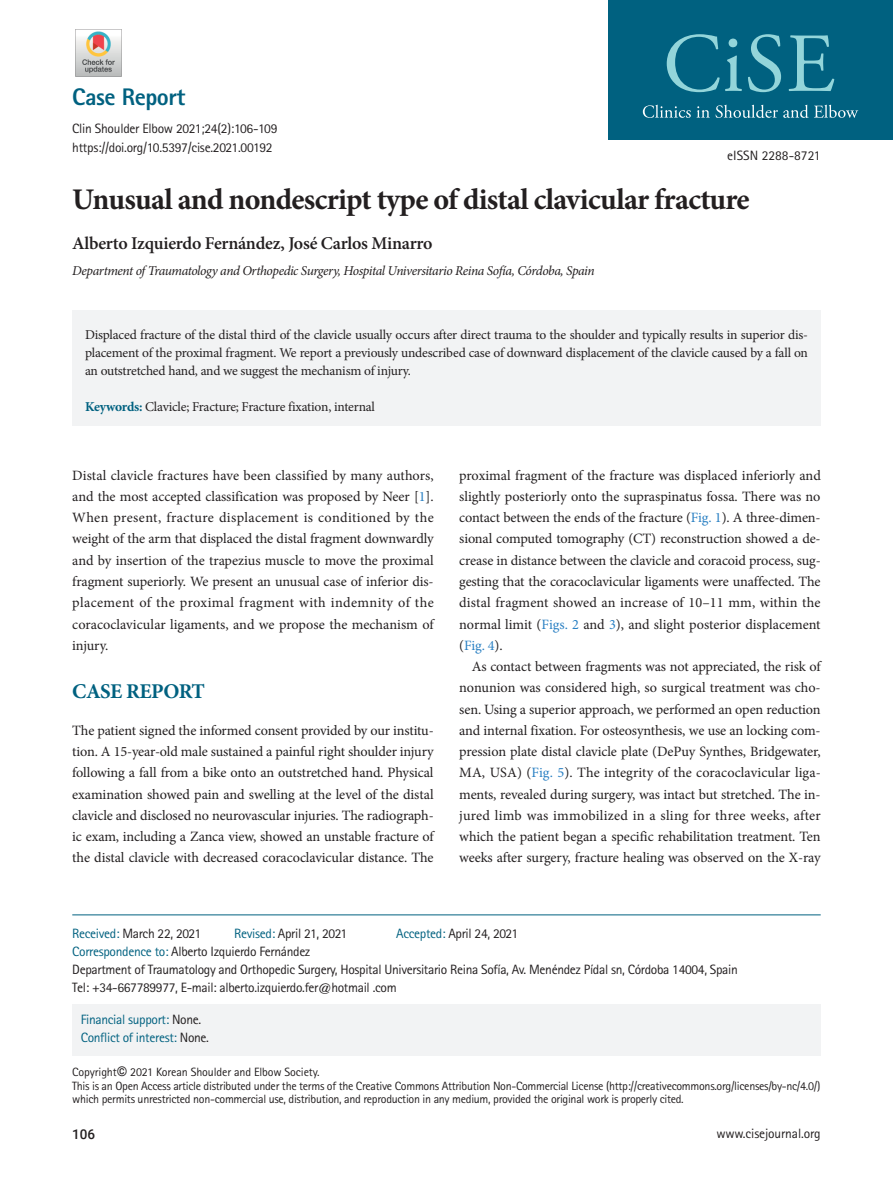
<style>
.page{position:relative;width:893px;height:1191px;background:#fff}
.page>*{position:absolute;margin:0;border:0;box-sizing:border-box;transform-origin:0 0}
.t1{font:700 30px "Minion Pro";letter-spacing:-.025em;color:#231f20}
.t2{font:800 24px "Rotis Sans Serif Std";letter-spacing:-.02em;color:#006180}
.t3{font:700 21px "Minion Pro";letter-spacing:-.025em;color:#006180}
.t4{font:600 18px "Minion Pro";letter-spacing:-.015em;color:#231f20}
.t5{font:14.25px/21.3px "Minion Pro";letter-spacing:-.005em;color:#231f20;text-align:justify}
.t6{font:13.5px/18px "Rotis Sans Serif Std";letter-spacing:-.025em;color:#231f20}
.t7{font:13.5px/18px "Minion Pro";letter-spacing:-.02em;color:#231f20;text-align:justify}
.t8{font:italic 13.5px "Minion Pro";letter-spacing:-.035em;color:#231f20}
.t9{font:13.5px/18px "Rotis Sans Serif Std";letter-spacing:-.025em;color:#006180}
.t10{font:13.5px "Rotis Sans Serif Std";color:#231f20}
.t11{font:500 13.5px "Roboto";color:#231f20}
.t12{font:12px/13.5px "Rotis Sans Serif Std";letter-spacing:-.025em;color:#231f20}
.s1{font-weight:700;color:#006180}
.s2{color:#2a80c3}
.s3{color:#006180}
.s4{color:#231f20}
.s5{font-family:"Roboto";font-weight:500;font-size:13.5px}
</style>
<div class="page">
<div style="left:72px;top:311px;width:749px;height:115px;background:#f2f3f4"></div>
<div style="left:72px;top:1003px;width:749px;height:52px;background:#f2f3f4"></div>
<hr style="left:72px;top:914px;width:749px;height:1px;background:#006180">
<div style="left:608px;top:0;width:285px;height:139px;background:#006180"></div>
<svg style="left:667px;top:34px;width:75px;height:58px"></svg>
<svg style="left:748px;top:34px;width:33px;height:58px"></svg>
<svg style="left:788px;top:35px;width:46px;height:56px"></svg>
<svg style="left:643px;top:105px;width:215px;height:13px"></svg>
<img style="left:75px;top:29px;width:47px;height:47px">
<h2 class="t2" style="left:72px;top:82px;width:114px">Case Report</h2>
<p class="t6" style="left:72px;top:120px;width:207px">Clin Shoulder Elbow 2021;24(2):106-109 https://doi.org/10.5397/cise.2021.00192</p>
<h1 class="t1" style="left:72px;top:178px;width:679px">Unusual and nondescript type of distal clavicular fracture</h1>
<p class="t4" style="left:72px;top:230px;width:362px">Alberto Izquierdo Fernández, José Carlos Minarro</p>
<p class="t8" style="left:72px;top:261px;width:524px">Department of Traumatology and Orthopedic Surgery, Hospital Universitario Reina Sofía, Córdoba, Spain</p>
<p class="t10" style="left:727px;top:147px;width:95px">eISSN 2288-8721</p>
<p class="t7" style="left:85px;top:326px;width:724px">Displaced fracture of the distal third of the clavicle usually occurs after direct trauma to the shoulder and typically results in superior dis&shy;placement of the proximal fragment. We report a previously undescribed case of downward displacement of the clavicle caused by a fall on an outstretched hand, and we suggest the mechanism of injury.</p>
<p class="t7" style="left:85px;top:398px;width:291px"><span class="s1">Keywords:</span> Clavicle; Fracture; Fracture fixation, internal</p>
<p class="t5" style="left:72px;top:464px;width:363px">Distal clavicle fractures have been classified by many authors, and the most accepted classification was proposed by Neer [<span class="s2">1</span>].<br>When present, fracture displacement is conditioned by the weight of the arm that displaced the distal fragment downwardly and by insertion of the trapezius muscle to move the proximal fragment superiorly. We present an unusual case of inferior dis&shy;placement of the proximal fragment with indemnity of the coracoclavicular ligaments, and we propose the mechanism of injury.</p>
<h3 class="t3" style="left:72px;top:676px;width:134px">CASE REPORT</h3>
<p class="t5" style="left:72px;top:719px;width:363px">The patient signed the informed consent provided by our institu&shy;tion. A 15-year-old male sustained a painful right shoulder injury following a fall from a bike onto an outstretched hand. Physical examination showed pain and swelling at the level of the distal clavicle and disclosed no neurovascular injuries. The radiograph&shy;ic exam, including a Zanca view, showed an unstable fracture of the distal clavicle with decreased coracoclavicular distance. The</p>
<p class="t5" style="left:459px;top:464px;width:363px">proximal fragment of the fracture was displaced inferiorly and slightly posteriorly onto the supraspinatus fossa. There was no contact between the ends of the fracture (<span class="s2">Fig. 1</span>). A three-dimen&shy;sional computed tomography (CT) reconstruction showed a de&shy;crease in distance between the clavicle and coracoid process, sug&shy;gesting that the coracoclavicular ligaments were unaffected. The distal fragment showed an increase of 10–11 mm, within the normal limit (<span class="s2">Figs. 2</span> and <span class="s2">3</span>), and slight posterior displacement (<span class="s2">Fig. 4</span>).</p>
<p class="t5" style="left:459px;top:656px;width:363px;text-indent:13px">As contact between fragments was not appreciated, the risk of nonunion was considered high, so surgical treatment was cho&shy;sen. Using a superior approach, we performed an open reduction and internal fixation. For osteosynthesis, we use an locking com&shy;pression plate distal clavicle plate (DePuy Synthes, Bridgewater, MA, USA) (<span class="s2">Fig. 5</span>). The integrity of the coracoclavicular liga&shy;ments, revealed during surgery, was intact but stretched. The in&shy;jured limb was immobilized in a sling for three weeks, after which the patient began a specific rehabilitation treatment. Ten weeks after surgery, fracture healing was observed on the X-ray</p>
<p class="t6" style="left:72px;top:924px;width:130px"><span class="s3">Received:</span> March 22, 2021</p>
<p class="t6" style="left:234px;top:924px;width:115px"><span class="s3">Revised:</span> April 21, 2021</p>
<p class="t6" style="left:396px;top:924px;width:123px"><span class="s3">Accepted:</span> April 24, 2021</p>
<p class="t6" style="left:72px;top:942px;width:667px"><span class="s3">Correspondence to:</span> Alberto Izquierdo Fernández<br>Department of Traumatology and Orthopedic Surgery, Hospital Universitario Reina Sofía, Av. Menéndez Pídal sn, Córdoba 14004, Spain<br>Tel: +34-667789977, E-mail: alberto.izquierdo.fer@hotmail .com</p>
<p class="t9" style="left:81px;top:1010px;width:130px">Financial support: <span class="s4">None.<br></span>Conflict of interest: <span class="s4">None.</span></p>
<p class="t12" style="left:72px;top:1065px;width:750px">Copyright<span class="s5">©</span> 2021 Korean Shoulder and Elbow Society.<br>This is an Open Access article distributed under the terms of the Creative Commons Attribution Non-Commercial License (http://creativecommons.org/licenses/by-nc/4.0/) which permits unrestricted non-commercial use, distribution, and reproduction in any medium, provided the original work is properly cited.</p>
<p class="t11" style="left:72px;top:1124px;width:25px">106</p>
<p class="t6" style="left:716px;top:1124px;width:106px">www.cisejournal.org</p>
</div>
